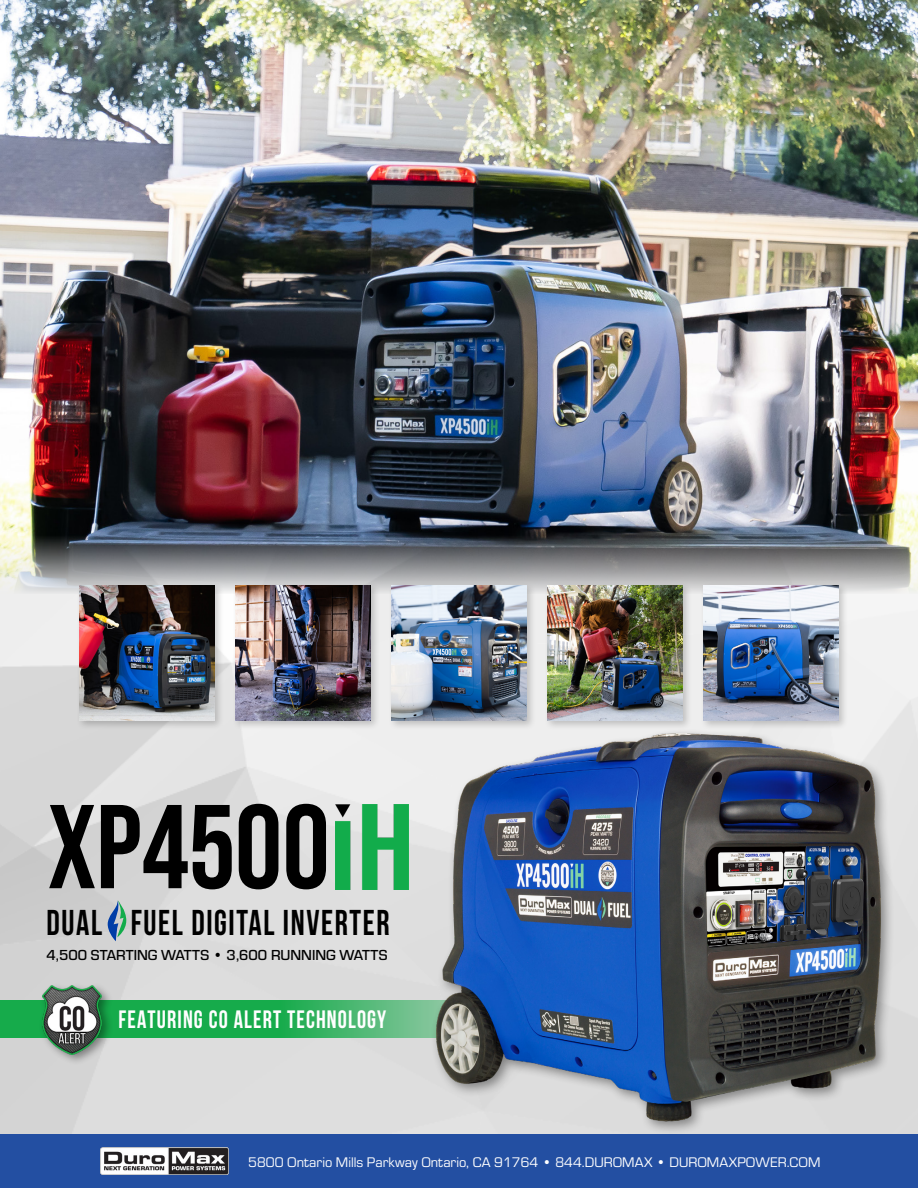
<style>
.page{position:relative;width:918px;height:1188px;background:#fff}
.page>*{position:absolute;margin:0;border:0;box-sizing:border-box;transform-origin:0 0}
.t1{font:700 118.95px "Bebas Neue Pro";color:#000}
.t2{font:700 35.85px "Bebas Neue";letter-spacing:.05em;color:#000;scale:.91 1}
.t3{font:700 25.2px "Bebas Neue";letter-spacing:.05em;color:#fff;scale:.91 1}
.t4{font:500 15px "Eurostile";color:#000}
.t5{font:14.4px "Eurostile";color:#fff}
</style>
<div class="page">
<img style="left:0;top:594px;width:918px;height:540px">
<div style="left:0;top:1134px;width:918px;height:54px;background:#234fa2"></div>
<img style="left:101px;top:1147px;width:127px;height:28px">
<svg style="left:108px;top:900px;width:19px;height:41px"></svg>
<img style="left:0;top:0;width:918px;height:594px">
<div style="left:76px;top:582px;width:149px;height:148px;background:#000;opacity:.2"></div>
<img style="left:79px;top:585px;width:135px;height:135px">
<div style="left:232px;top:582px;width:149px;height:148px;background:#000;opacity:.2"></div>
<img style="left:235px;top:585px;width:135px;height:135px">
<div style="left:544px;top:582px;width:149px;height:148px;background:#000;opacity:.2"></div>
<img style="left:548px;top:585px;width:135px;height:103px">
<div style="left:388px;top:582px;width:149px;height:148px;background:#000;opacity:.2"></div>
<img style="left:391px;top:585px;width:136px;height:135px">
<div style="left:700px;top:582px;width:149px;height:148px;background:#000;opacity:.2"></div>
<img style="left:704px;top:585px;width:135px;height:103px">
<img style="left:336px;top:804px;width:73px;height:85px">
<svg style="left:0;top:1000px;width:423px;height:38px;background:#2aaf5a"></svg>
<div style="left:39px;top:982px;width:75px;height:84px;background:#000;opacity:.4"></div>
<img style="left:42px;top:986px;width:60px;height:68px">
<img style="left:423px;top:688px;width:470px;height:446px">
<h1 class="t1" style="left:48px;top:779px;width:283px">XP4500</h1>
<h2 class="t2" style="left:46px;top:903px;width:379px">DUAL FUEL DIGITAL INVERTER</h2>
<p class="t4" style="left:46px;top:945px;width:342px">4,500 STARTING WATTS • 3,600 RUNNING WATTS</p>
<h3 class="t3" style="left:118px;top:1006px;width:296px">FEATURING CO ALERT TECHNOLOGY</h3>
<p class="t5" style="left:248px;top:1152px;width:574px">5800 Ontario Mills Parkway Ontario, CA 91764 • 844.DUROMAX • DUROMAXPOWER.COM</p>
</div>
